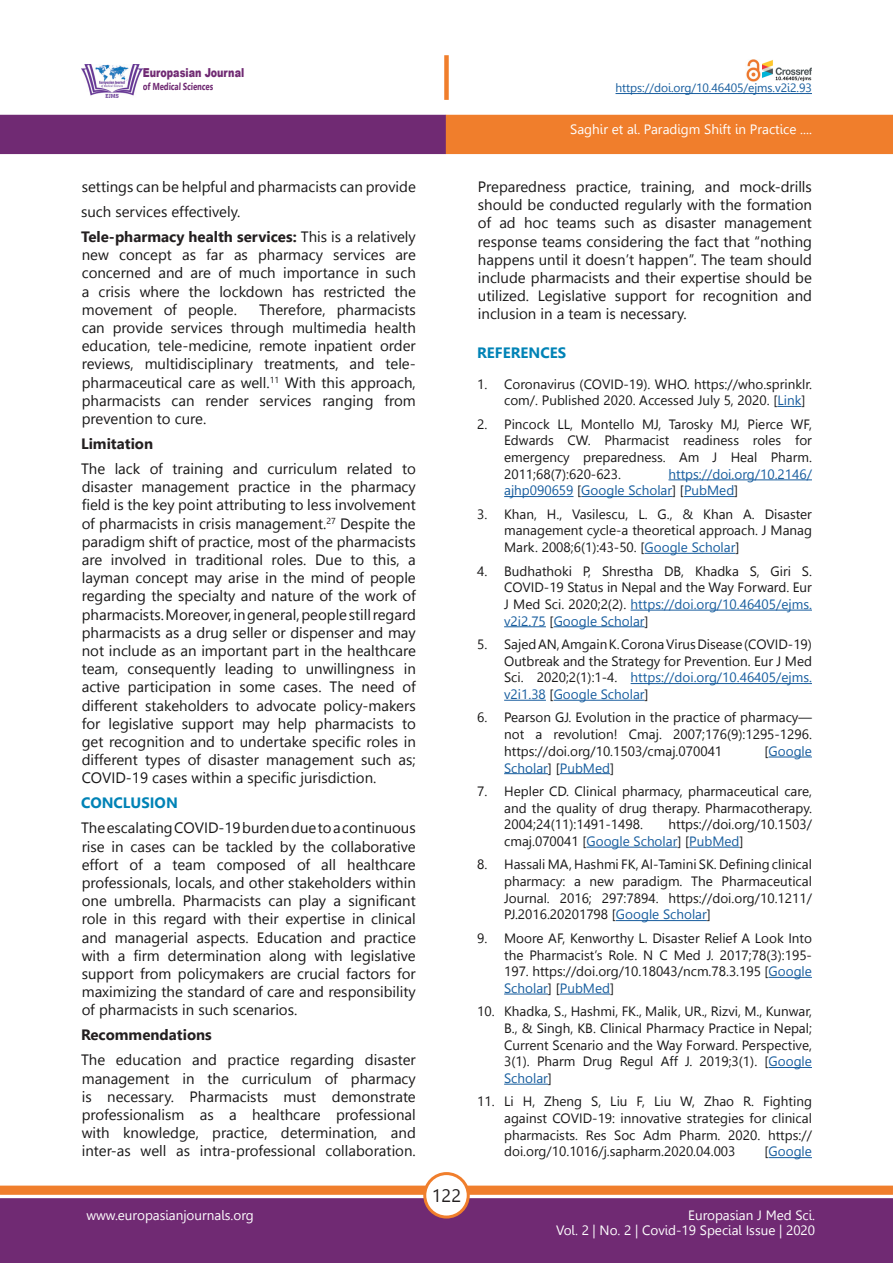
<style>
.page{position:relative;width:893px;height:1263px;background:#fff}
.page>*{position:absolute;margin:0;border:0;box-sizing:border-box;transform-origin:0 0}
.t1{font:18px "Leelawadee";color:#231f20}
.Normal__Web{font:15px/18.1px "Leelawadee UI";color:#181717;text-align:justify}
.Normal__Web-2{font:700 15px "Leelawadee UI";color:#231f20}
.Normal__Web-3{font:700 15px "Leelawadee UI";color:#0083b6}
.Body_Headings{font:700 15px "Leelawadee UI";color:#0083b6}
.t2{font:13.5px/16.6px "Leelawadee UI";color:#181717;text-align:justify}
.t3{font:13.5px/15px "Leelawadee";color:#fff;text-align:right}
.t4{font:13.5px/16.6px "Leelawadee UI";color:#175d9e}
.t5{font:900 12.3px "Arial";color:#702a73;scale:.77 1}
.t6{font:12px "Leelawadee";letter-spacing:-.005em;color:#175d9e}
.t7{font:700 10.05px "Leelawadee UI";color:#702a73;scale:.76 1}
.s1{font-weight:700;color:#231f20}
.s2{color:#175d9e}
.s3{color:#181717}
</style>
<div class="page">
<div style="left:0;top:1198px;width:893px;height:65px;background:#702a73;border:2px solid #702a73"></div>
<div style="left:0;top:115px;width:446px;height:39px;background:#702a73"></div>
<div style="left:446px;top:115px;width:447px;height:39px;background:#f07e2c"></div>
<div style="left:0;top:1185px;width:893px;height:10px;background:#f07e2c;border:1px solid #f07e2c"></div>
<div style="left:425px;top:1173px;width:43px;height:44px;background:#fff;border-radius:50%"></div>
<div style="left:423px;top:1172px;width:47px;height:46px;border:3px solid #f07e2c;border-radius:50%"></div>
<img style="left:81px;top:64px;width:61px;height:33px">
<div style="left:444px;top:55px;width:5px;height:45px;background:#f07e2c"></div>
<hr style="left:615px;top:93px;width:197px;height:1px;background:#175d9e">
<img style="left:746px;top:60px;width:66px;height:21px">
<svg style="left:777px;top:406px;width:24px;height:1px"></svg>
<hr style="left:668px;top:479px;width:144px;height:1px;background:#175d9e">
<hr style="left:504px;top:496px;width:69px;height:1px;background:#175d9e">
<hr style="left:581px;top:496px;width:91px;height:1px;background:#175d9e">
<hr style="left:684px;top:496px;width:50px;height:1px;background:#175d9e">
<hr style="left:645px;top:553px;width:90px;height:1px;background:#175d9e">
<hr style="left:631px;top:610px;width:181px;height:1px;background:#175d9e">
<hr style="left:504px;top:626px;width:42px;height:1px;background:#175d9e">
<hr style="left:554px;top:626px;width:91px;height:1px;background:#175d9e">
<hr style="left:631px;top:683px;width:181px;height:1px;background:#175d9e">
<hr style="left:504px;top:700px;width:42px;height:1px;background:#175d9e">
<hr style="left:554px;top:700px;width:91px;height:1px;background:#175d9e">
<hr style="left:769px;top:757px;width:43px;height:1px;background:#175d9e">
<hr style="left:504px;top:773px;width:44px;height:1px;background:#175d9e">
<hr style="left:560px;top:773px;width:50px;height:1px;background:#175d9e">
<hr style="left:586px;top:847px;width:91px;height:1px;background:#175d9e">
<hr style="left:689px;top:847px;width:50px;height:1px;background:#175d9e">
<hr style="left:616px;top:920px;width:91px;height:1px;background:#175d9e">
<hr style="left:769px;top:977px;width:43px;height:1px;background:#175d9e">
<hr style="left:504px;top:994px;width:44px;height:1px;background:#175d9e">
<hr style="left:560px;top:994px;width:50px;height:1px;background:#175d9e">
<hr style="left:769px;top:1067px;width:43px;height:1px;background:#175d9e">
<hr style="left:504px;top:1084px;width:44px;height:1px;background:#175d9e">
<hr style="left:769px;top:1157px;width:43px;height:1px;background:#175d9e">
<p class="t5" style="left:143px;top:63px;width:133px">Europasian Journal</p>
<p class="t7" style="left:143px;top:79px;width:95px">of Medical Sciences</p>
<p class="Normal__Web" style="left:82px;top:177px;width:336px">settings can be helpful and pharmacists can provide</p>
<p class="Normal__Web" style="left:81px;top:202px;width:161px">such services effectively.</p>
<p class="Normal__Web" style="left:81px;top:227px;width:336px"><span class="s1">Tele-pharmacy health services:</span> This is a relatively new concept as far as pharmacy services are concerned and are of much importance in such a crisis where the lockdown has restricted the movement of people.</p>
<p class="Normal__Web" style="left:82px;top:300px;width:336px;text-indent:177px">Therefore, pharmacists can provide services through multimedia health education, tele-medicine, remote inpatient order reviews, multidisciplinary treatments, and tele&shy;pharmaceutical care as well.<sup>11</sup> With this approach, pharmacists can render services ranging from prevention to cure.</p>
<p class="Normal__Web-2" style="left:81px;top:433px;width:74px">Limitation</p>
<p class="Normal__Web" style="left:81px;top:459px;width:336px">The lack of training and curriculum related to disaster management practice in the pharmacy field is the key point attributing to less involvement of pharmacists in crisis management.<sup>27</sup> Despite the paradigm shift of practice, most of the pharmacists are involved in traditional roles. Due to this, a layman concept may arise in the mind of people regarding the specialty and nature of the work of pharmacists. Moreover, in general, people still regard pharmacists as a drug seller or dispenser and may not include as an important part in the healthcare team, consequently leading to unwillingness in active participation in some cases. The need of different stakeholders to advocate policy-makers for legislative support may help pharmacists to get recognition and to undertake specific roles in different types of disaster management such as; COVID-19 cases within a specific jurisdiction.</p>
<p class="Normal__Web-3" style="left:81px;top:792px;width:98px">CONCLUSION</p>
<p class="Normal__Web" style="left:81px;top:818px;width:336px">The escalating COVID-19 burden due to a continuous rise in cases can be tackled by the collaborative effort of a team composed of all healthcare professionals, locals, and other stakeholders within one umbrella. Pharmacists can play a significant role in this regard with their expertise in clinical and managerial aspects. Education and practice with a firm determination along with legislative support from policymakers are crucial factors for maximizing the standard of care and responsibility of pharmacists in such scenarios.</p>
<p class="Normal__Web-2" style="left:81px;top:1024px;width:132px">Recommendations</p>
<p class="Normal__Web" style="left:81px;top:1050px;width:336px">The education and practice regarding disaster management in the curriculum of pharmacy is necessary. Pharmacists must demonstrate professionalism as a healthcare professional with knowledge, practice, determination, and inter-as well as intra-professional collaboration.</p>
<p class="t6" style="left:615px;top:81px;width:198px">https://doi.org/10.46405/ejms.v2i2.93</p>
<p class="t3" style="left:570px;top:122px;width:243px">Saghir et al. Paradigm Shift in Practice ....</p>
<p class="t1" style="left:432px;top:1185px;width:31px">122</p>
<p class="Normal__Web" style="left:478px;top:177px;width:336px">Preparedness practice, training, and mock-drills should be conducted regularly with the formation of ad hoc teams such as disaster management response teams considering the fact that “nothing happens until it doesn’t happen”. The team should include pharmacists and their expertise should be utilized. Legislative support for recognition and inclusion in a team is necessary.</p>
<p class="Body_Headings" style="left:477px;top:342px;width:90px">REFERENCES</p>
<p class="t2" style="left:504px;top:375px;width:309px;text-indent:-27px">1. Coronavirus (COVID-19). WHO. https://who.sprinklr. com/. Published 2020. Accessed July 5, 2020. [<span class="s2">Link</span>]</p>
<p class="t2" style="left:504px;top:415px;width:309px;text-indent:-27px">2. Pincock LL, Montello MJ, Tarosky MJ, Pierce WF, Edwards CW. Pharmacist readiness roles for emergency preparedness. Am J Heal Pharm.<br>2011;68(7):620-623.</p>
<p class="t4" style="left:504px;top:465px;width:309px;text-indent:164px">https://doi.org/10.2146/ ajhp090659 <span class="s3">[</span>Google Scholar<span class="s3">] [</span>PubMed<span class="s3">]</span></p>
<p class="t2" style="left:504px;top:505px;width:309px;text-indent:-27px">3. Khan, H., Vasilescu, L. G., &amp; Khan A. Disaster management cycle-a theoretical approach. J Manag Mark. 2008;6(1):43-50. [<span class="s2">Google Scholar</span>]</p>
<p class="t2" style="left:504px;top:562px;width:309px;text-indent:-27px">4. Budhathoki P, Shrestha DB, Khadka S, Giri S.<br>COVID-19 Status in Nepal and the Way Forward. Eur J Med Sci. 2020;2(2). <span class="s2">https://doi.org/10.46405/ejms. v2i2.75</span> [<span class="s2">Google Scholar</span>]</p>
<p class="t2" style="left:504px;top:635px;width:309px;text-indent:-27px">5. Sajed AN, Amgain K. Corona Virus Disease (COVID-19)<br>Outbreak and the Strategy for Prevention. Eur J Med Sci. 2020;2(1):1-4. <span class="s2">https://doi.org/10.46405/ejms. v2i1.38</span> [<span class="s2">Google Scholar</span>]</p>
<p class="t2" style="left:504px;top:709px;width:309px;text-indent:-27px">6. Pearson GJ. Evolution in the practice of pharmacy— not a revolution! Cmaj. 2007;176(9):1295-1296. https://doi.org/10.1503/cmaj.070041</p>
<p class="t4" style="left:764px;top:742px;width:49px"><span class="s3">[</span>Google</p>
<p class="t4" style="left:504px;top:759px;width:111px">Scholar<span class="s3">] [</span>PubMed<span class="s3">]</span></p>
<p class="t2" style="left:504px;top:782px;width:309px;text-indent:-27px">7. Hepler CD. Clinical pharmacy, pharmaceutical care, and the quality of drug therapy. Pharmacotherapy.<br>2004;24(11):1491-1498.</p>
<p class="t2" style="left:504px;top:815px;width:309px;text-indent:164px">https://doi.org/10.1503/ cmaj.070041 [<span class="s2">Google Scholar</span>] [<span class="s2">PubMed</span>]</p>
<p class="t2" style="left:504px;top:855px;width:309px;text-indent:-27px">8. Hassali MA, Hashmi FK, Al-Tamini SK. Defining clinical pharmacy: a new paradigm. The Pharmaceutical Journal. 2016; 297:7894. https://doi.org/10.1211/ PJ.2016.20201798 [<span class="s2">Google Scholar</span>]</p>
<p class="t2" style="left:504px;top:929px;width:309px;text-indent:-27px">9. Moore AF, Kenworthy L. Disaster Relief A Look Into the Pharmacist’s Role. N C Med J. 2017;78(3):195- 197. https://doi.org/10.18043/ncm.78.3.195 [<span class="s2">Google Scholar</span>] [<span class="s2">PubMed</span>]</p>
<p class="t2" style="left:504px;top:1002px;width:309px;text-indent:-27px">10. Khadka, S., Hashmi, FK., Malik, UR., Rizvi, M., Kunwar, B., &amp; Singh, KB. Clinical Pharmacy Practice in Nepal; Current Scenario and the Way Forward. Perspective, 3(1). Pharm Drug Regul Aff J. 2019;3(1). [<span class="s2">Google Scholar</span>]</p>
<p class="t2" style="left:504px;top:1092px;width:309px;text-indent:-27px">11. Li H, Zheng S, Liu F, Liu W, Zhao R. Fighting against COVID-19: innovative strategies for clinical pharmacists. Res Soc Adm Pharm. 2020. https:// doi.org/10.1016/j.sapharm.2020.04.003</p>
<p class="t4" style="left:764px;top:1142px;width:49px"><span class="s3">[</span>Google</p>
<p class="t3" style="left:86px;top:1208px;width:169px">www.europasianjournals.org</p>
<p class="t3" style="left:556px;top:1208px;width:260px">Europasian J Med Sci.<br>Vol. 2 | No. 2 | Covid-19 Special Issue | 2020</p>
</div>
